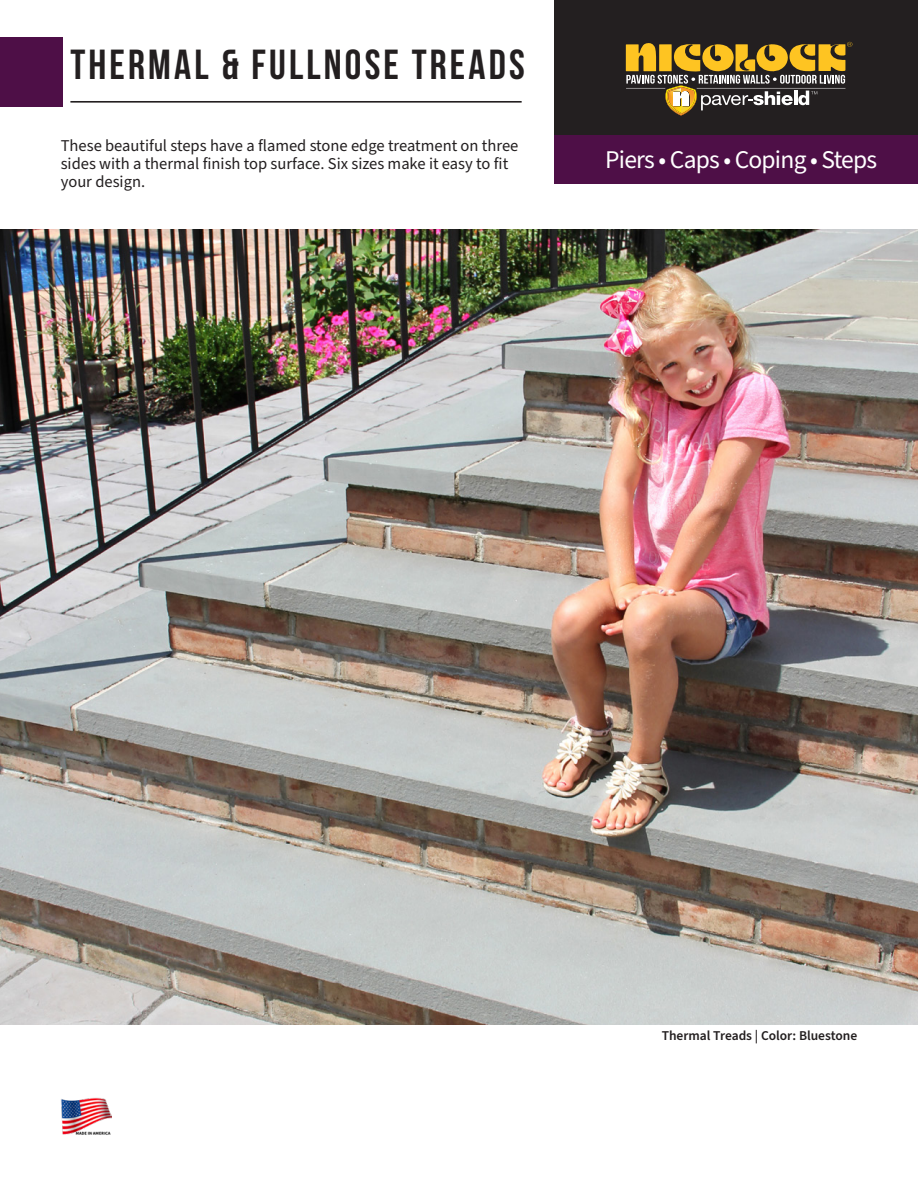
<style>
.page{position:relative;width:918px;height:1188px;background:#fff}
.page>*{position:absolute;margin:0;border:0;box-sizing:border-box;transform-origin:0 0}
.Side_Header_Text__He{font:42px "Bebas Neue";letter-spacing:.075em;color:#231f20}
.t1{font:25.5px "Source Sans Pro";letter-spacing:-.03em;color:#fff}
.t2{font:16.5px/18px "Source Sans Pro";color:#231f20}
.COLOR_NAMES{font:600 13.5px "Source Sans Pro";color:#231f20}
</style>
<div class="page">
<img style="left:0;top:230px;width:918px;height:795px">
<div style="left:554px;top:134px;width:364px;height:50px;background:#4e0f47"></div>
<div style="left:554px;top:0;width:364px;height:134px;background:#231f20"></div>
<div style="left:0;top:37px;width:62px;height:69px;background:#4e0f47"></div>
<hr style="left:70px;top:101px;width:452px;height:2px;background:#231f20">
<img style="left:61px;top:1097px;width:50px;height:38px">
<svg style="left:626px;top:42px;width:226px;height:73px"></svg>
<p class="Side_Header_Text__He" style="left:70px;top:42px;width:456px">THERMAL &amp; FULLNOSE TREADS</p>
<p class="t2" style="left:61px;top:137px;width:459px">These beautiful steps have a flamed stone edge treatment on three sides with a thermal finish top surface. Six sizes make it easy to fit your design.</p>
<p class="t1" style="left:605px;top:142px;width:274px">Piers • Caps • Coping • Steps</p>
<p class="COLOR_NAMES" style="left:662px;top:1026px;width:197px">Thermal Treads | Color: Bluestone</p>
</div>
